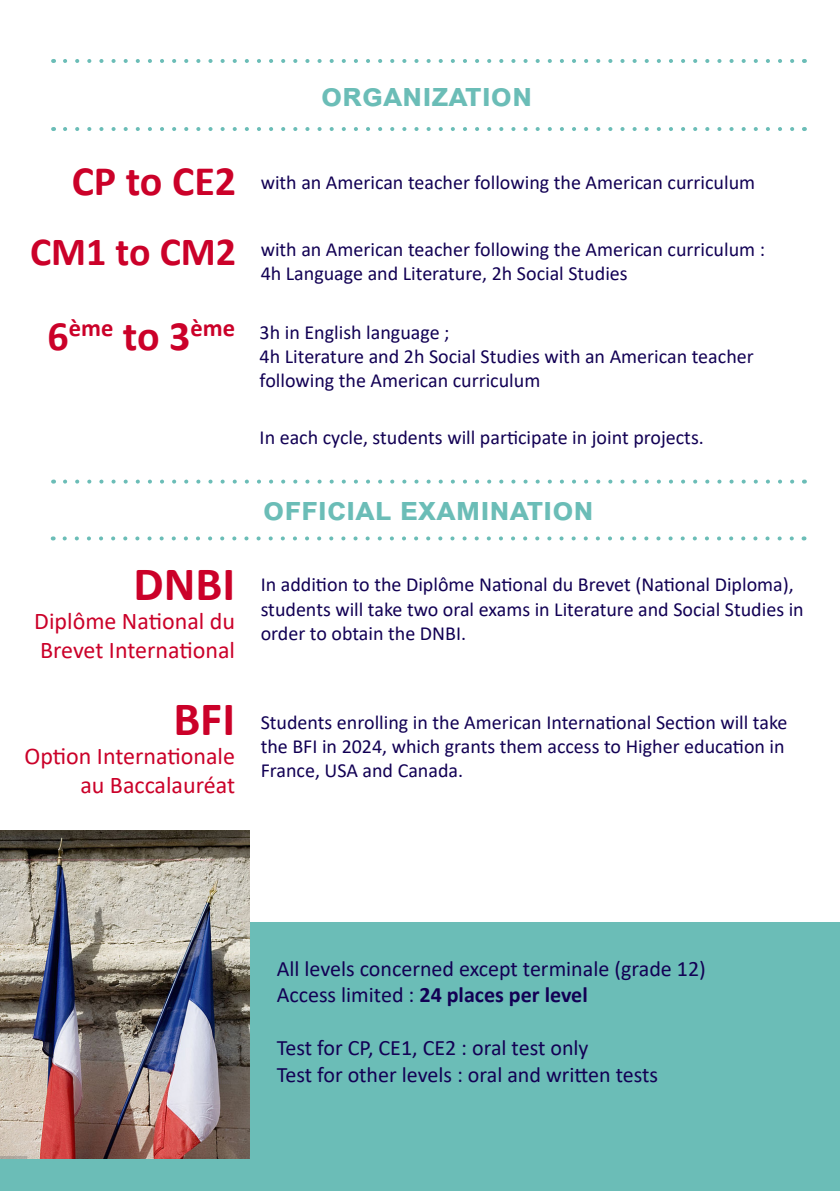
<style>
.page{position:relative;width:840px;height:1191px;background:#fff}
.page>*{position:absolute;margin:0;border:0;box-sizing:border-box;transform-origin:0 0}
.t1{font:700 48px "Calibri";color:#cb0129}
.t2{font:700 40px "Calibri";color:#cb0129}
.t3{font:700 32px "Arial";color:#6bbdb7}
.t4{font:700 24.4px "Calibri";color:#cb0129}
.t5{font:24px/28.8px "Calibri";color:#cb0129}
.t6{font:22px "Calibri";color:#120054}
.t7{font:700 22px "Calibri";color:#120054}
.t8{font:20px/24px "Calibri";color:#120054}
.s1{font-weight:700;font-size:42px;color:#cb0129}
.s2{font-size:42px}
.s3{font-weight:400}
</style>
<div class="page">
<div style="left:0;top:922px;width:839px;height:269px;background:#6bbdb7"></div>
<svg style="left:65px;top:59px;width:730px;height:4px"></svg>
<svg style="left:65px;top:127px;width:730px;height:4px"></svg>
<img style="left:0;top:831px;width:249px;height:327px">
<svg style="left:65px;top:479px;width:730px;height:4px"></svg>
<svg style="left:65px;top:536px;width:729px;height:4px"></svg>
<p class="t3" style="left:321px;top:72px;width:213px">organization</p>
<p class="t8" style="left:72px;top:170px;width:684px"><span class="s1">CP to CE2</span> with an American teacher following the American curriculum</p>
<h2 class="t2" style="left:30px;top:223px;width:207px">CM1 to CM2</h2>
<p class="t4" style="left:47px;top:311px;width:189px"><span class="s2">6</span>ème <span class="s2">to 3</span>ème</p>
<h1 class="t1" style="left:133px;top:550px;width:103px">DNBI</h1>
<p class="t5" style="left:34px;top:605px;width:202px">Diplôme National du<br>Brevet International</p>
<h1 class="t1" style="left:173px;top:685px;width:63px">BFI</h1>
<p class="t5" style="left:24px;top:741px;width:212px;text-align:right">Option Internationale au Baccalauréat</p>
<p class="t8" style="left:260px;top:237px;width:505px">with an American teacher following the American curriculum :</p>
<p class="t8" style="left:260px;top:261px;width:368px">4h Language and Literature, 2h Social Studies</p>
<p class="t8" style="left:259px;top:320px;width:191px">3h in English language ;</p>
<p class="t8" style="left:259px;top:344px;width:495px">4h Literature and 2h Social Studies with an American teacher following the American curriculum</p>
<p class="t8" style="left:259px;top:425px;width:445px">In each cycle, students will participate in joint projects.</p>
<p class="t3" style="left:263px;top:486px;width:332px">official examination</p>
<p class="t8" style="left:260px;top:572px;width:544px">In addition to the Diplôme National du Brevet (National Diploma), students will take two oral exams in Literature and Social Studies in order to obtain the DNBI.</p>
<p class="t8" style="left:260px;top:709px;width:528px">Students enrolling in the American International Section will take the BFI in 2024, which grants them access to Higher education in<br>France, USA and Canada.</p>
<p class="t6" style="left:276px;top:953px;width:430px">All levels concerned except terminale (grade 12)</p>
<p class="t7" style="left:276px;top:979px;width:312px"><span class="s3">Access limited :</span> 24 places per level</p>
<p class="t6" style="left:276px;top:1032px;width:313px">Test for CP, CE1, CE2 : oral test only</p>
<p class="t6" style="left:276px;top:1059px;width:383px">Test for other levels : oral and written tests</p>
</div>
